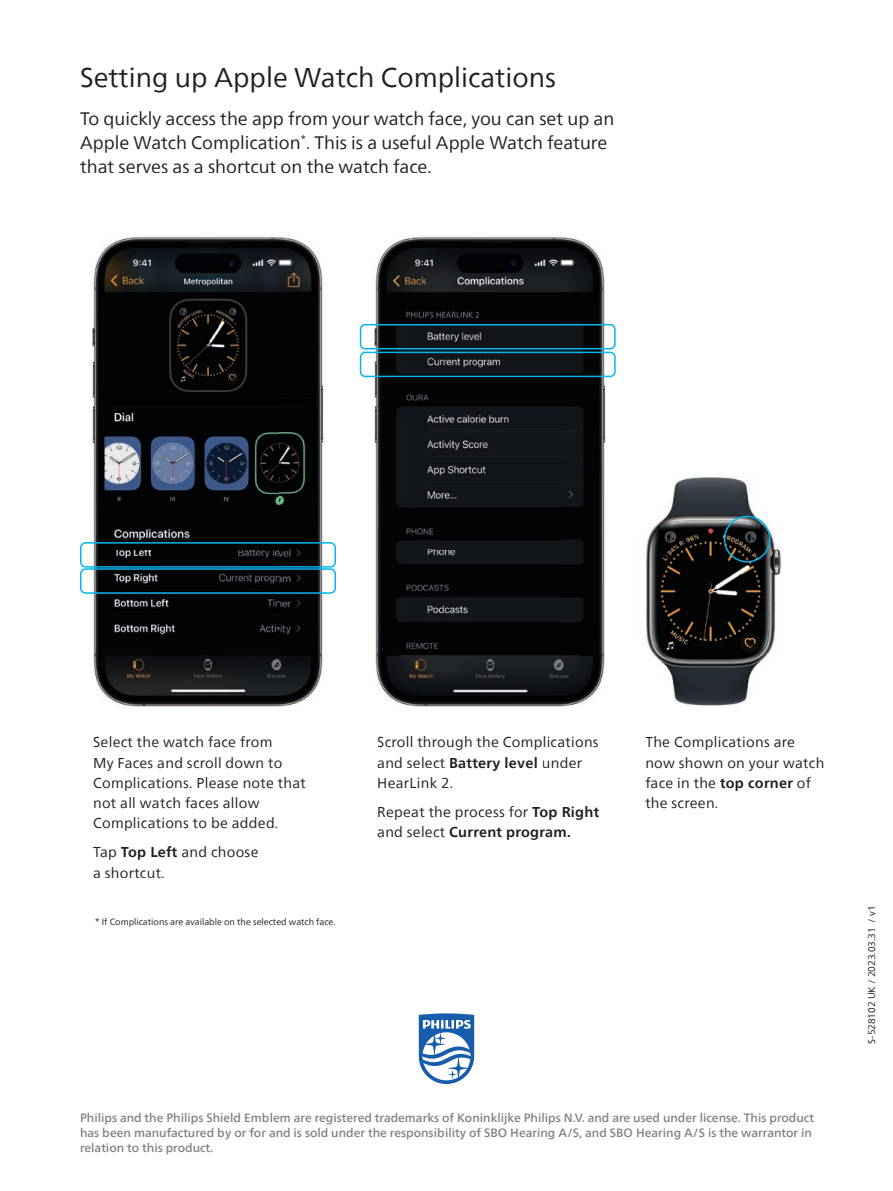
<style>
.page{position:relative;width:893px;height:1191px;background:#fff}
.page>*{position:absolute;margin:0;border:0;box-sizing:border-box;transform-origin:0 0}
.t1{font:27px "Neue Frutiger World";color:#231f20}
.t2{font:18px/24px "Neue Frutiger World";color:#231f20}
.t3{font:14.25px/20.2px "Neue Frutiger World";letter-spacing:.02em;color:#231f20}
.t4{font:500 12px/15px "Neue Frutiger World";color:#808285}
.t5{font:9.75px "Neue Frutiger World";color:#231f20}
.t6{font:9px "Neue Frutiger World";color:#231f20}
.s1{font-weight:700}
</style>
<div class="page">
<img style="left:646px;top:477px;width:135px;height:229px">
<img style="left:92px;top:236px;width:233px;height:471px">
<img style="left:372px;top:236px;width:235px;height:471px">
<svg style="left:80px;top:542px;width:256px;height:52px;background:#203840"></svg>
<svg style="left:360px;top:324px;width:256px;height:53px;background:#284049"></svg>
<svg style="left:724px;top:516px;width:47px;height:46px;background:#354548"></svg>
<svg style="left:419px;top:1013px;width:55px;height:71px"></svg>
<h1 class="t1" style="left:80px;top:56px;width:477px">Setting up Apple Watch Complications</h1>
<p class="t2" style="left:80px;top:106px;width:536px">To quickly access the app from your watch face, you can set up an<br>Apple Watch Complication<sup>*</sup>. This is a useful Apple Watch feature that serves as a shortcut on the watch face.</p>
<p class="t3" style="left:93px;top:732px;width:214px">Select the watch face from<br>My Faces and scroll down to<br>Complications. Please note that not all watch faces allow<br>Complications to be added.</p>
<p class="t3" style="left:93px;top:842px;width:167px">Tap <span class="s1">Top Left</span> and choose a shortcut.</p>
<p class="t6" style="left:95px;top:915px;width:242px">* If Complications are available on the selected watch face.</p>
<p class="t3" style="left:377px;top:732px;width:223px">Scroll through the Complications and select <span class="s1">Battery level</span> under<br>HearLink 2.</p>
<p class="t3" style="left:377px;top:802px;width:224px">Repeat the process for <span class="s1">Top Right </span>and select <span class="s1">Current program.</span></p>
<p class="t3" style="left:645px;top:732px;width:180px">The Complications are now shown on your watch face in the <span class="s1">top corner</span> of the screen.</p>
<p class="t4" style="left:80px;top:1109px;width:735px">Philips and the Philips Shield Emblem are registered trademarks of Koninklijke Philips N.V. and are used under license. This product has been manufactured by or for and is sold under the responsibility of SBO Hearing A/S, and SBO Hearing A/S is the warrantor in relation to this product.</p>
<p class="t5" style="left:864px;top:1043px;width:139px;rotate:-90deg">S-528102 UK / 2023.03.31 / v1</p>
</div>
